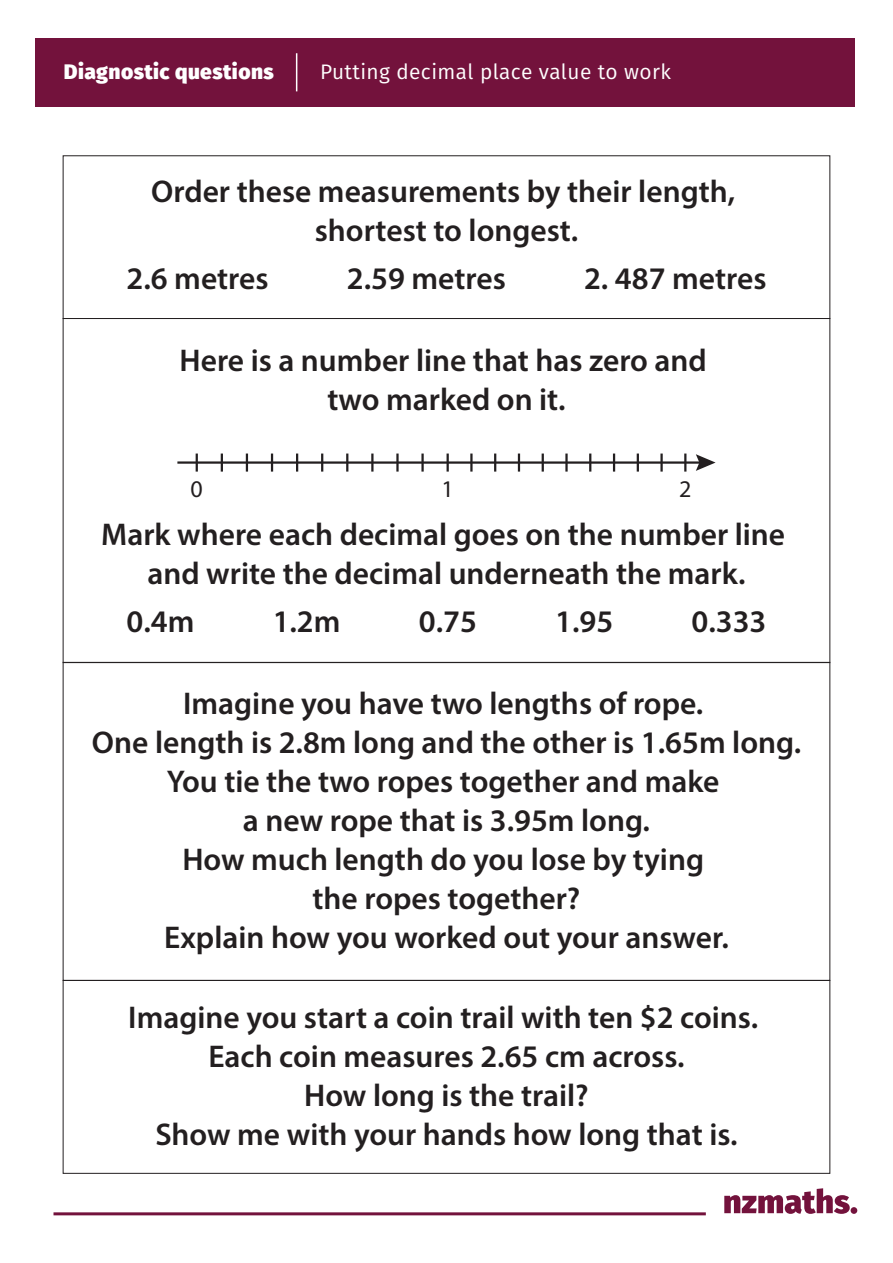
<style>
.page{position:relative;width:893px;height:1263px;background:#fff}
.page>*{position:absolute;margin:0;border:0;box-sizing:border-box;transform-origin:0 0}
.t1{font:600 31.5px/39px "Myriad Pro";color:#231f20;text-align:center}
.t2{font:24px "Myriad Pro";color:#231f20}
.t3{font:21px "Fira Sans";letter-spacing:.02em;color:#fff}
.t4{font:800 21px "Fira Sans";letter-spacing:.02em;color:#fff}
</style>
<div class="page">
<div style="left:36px;top:38px;width:819px;height:69px;background:#73123c"></div>
<svg style="left:724px;top:1188px;width:126px;height:26px"></svg>
<div style="left:851px;top:1207px;width:6px;height:7px;background:#73123c;border-radius:50%"></div>
<hr style="left:54px;top:1212px;width:652px;height:3px;background:#73123c">
<div style="left:63px;top:980px;width:767px;height:193px;border:1px solid #231f20"></div>
<hr style="left:296px;top:53px;width:1px;height:38px;background:#fff">
<hr style="left:177px;top:461px;width:525px;height:3px;background:#231f20">
<svg style="left:696px;top:454px;width:20px;height:17px"></svg>
<svg style="left:447px;top:453px;width:2px;height:19px"></svg>
<svg style="left:221px;top:453px;width:2px;height:19px"></svg>
<svg style="left:271px;top:453px;width:2px;height:19px"></svg>
<svg style="left:684px;top:453px;width:2px;height:19px"></svg>
<svg style="left:196px;top:453px;width:2px;height:19px"></svg>
<svg style="left:246px;top:453px;width:2px;height:19px"></svg>
<svg style="left:296px;top:453px;width:2px;height:19px"></svg>
<svg style="left:346px;top:453px;width:2px;height:19px"></svg>
<svg style="left:321px;top:453px;width:2px;height:19px"></svg>
<svg style="left:371px;top:453px;width:2px;height:19px"></svg>
<hr style="left:421px;top:453px;width:3px;height:19px;background:#231f20">
<hr style="left:396px;top:453px;width:3px;height:19px;background:#231f20">
<hr style="left:470px;top:453px;width:3px;height:19px;background:#231f20">
<svg style="left:518px;top:453px;width:2px;height:19px"></svg>
<svg style="left:494px;top:453px;width:2px;height:19px"></svg>
<svg style="left:542px;top:453px;width:2px;height:19px"></svg>
<svg style="left:589px;top:453px;width:2px;height:19px"></svg>
<hr style="left:565px;top:453px;width:3px;height:19px;background:#231f20">
<svg style="left:613px;top:453px;width:2px;height:19px"></svg>
<hr style="left:660px;top:453px;width:3px;height:19px;background:#231f20">
<svg style="left:637px;top:453px;width:2px;height:19px"></svg>
<p class="t4" style="left:64px;top:53px;width:211px">Diagnostic questions</p>
<p class="t3" style="left:320px;top:56px;width:353px">Putting decimal place value to work</p>
<p class="t1" style="left:151px;top:171px;width:585px">Order these measurements by their length, shortest to longest.</p>
<p class="t1" style="left:127px;top:258px;width:144px">2.6 metres</p>
<p class="t1" style="left:347px;top:258px;width:160px">2.59 metres</p>
<p class="t1" style="left:584px;top:258px;width:184px">2. 487 metres</p>
<p class="t1" style="left:180px;top:340px;width:529px">Here is a number line that has zero and two marked on it.</p>
<p class="t2" style="left:191px;top:474px;width:14px">0</p>
<p class="t2" style="left:441px;top:474px;width:14px">1</p>
<p class="t2" style="left:679px;top:474px;width:14px">2</p>
<p class="t1" style="left:101px;top:514px;width:685px">Mark where each decimal goes on the number line and write the decimal underneath the mark.</p>
<p class="t1" style="left:126px;top:601px;width:69px">0.4m</p>
<p class="t1" style="left:273px;top:601px;width:69px">1.2m</p>
<p class="t1" style="left:419px;top:601px;width:60px">0.75</p>
<p class="t1" style="left:555px;top:601px;width:60px">1.95</p>
<p class="t1" style="left:691px;top:601px;width:76px">0.333</p>
<p class="t1" style="left:92px;top:683px;width:711px">Imagine you have two lengths of rope.<br>One length is 2.8m long and the other is 1.65m long.<br>You tie the two ropes together and make<br>a new rope that is 3.95m long.<br>How much length do you lose by tying<br>the ropes together?<br>Explain how you worked out your answer.</p>
<p class="t1" style="left:128px;top:997px;width:631px">Imagine you start a coin trail with ten $2 coins.<br>Each coin measures 2.65 cm across.<br>How long is the trail?<br>Show me with your hands how long that is.</p>
</div>
